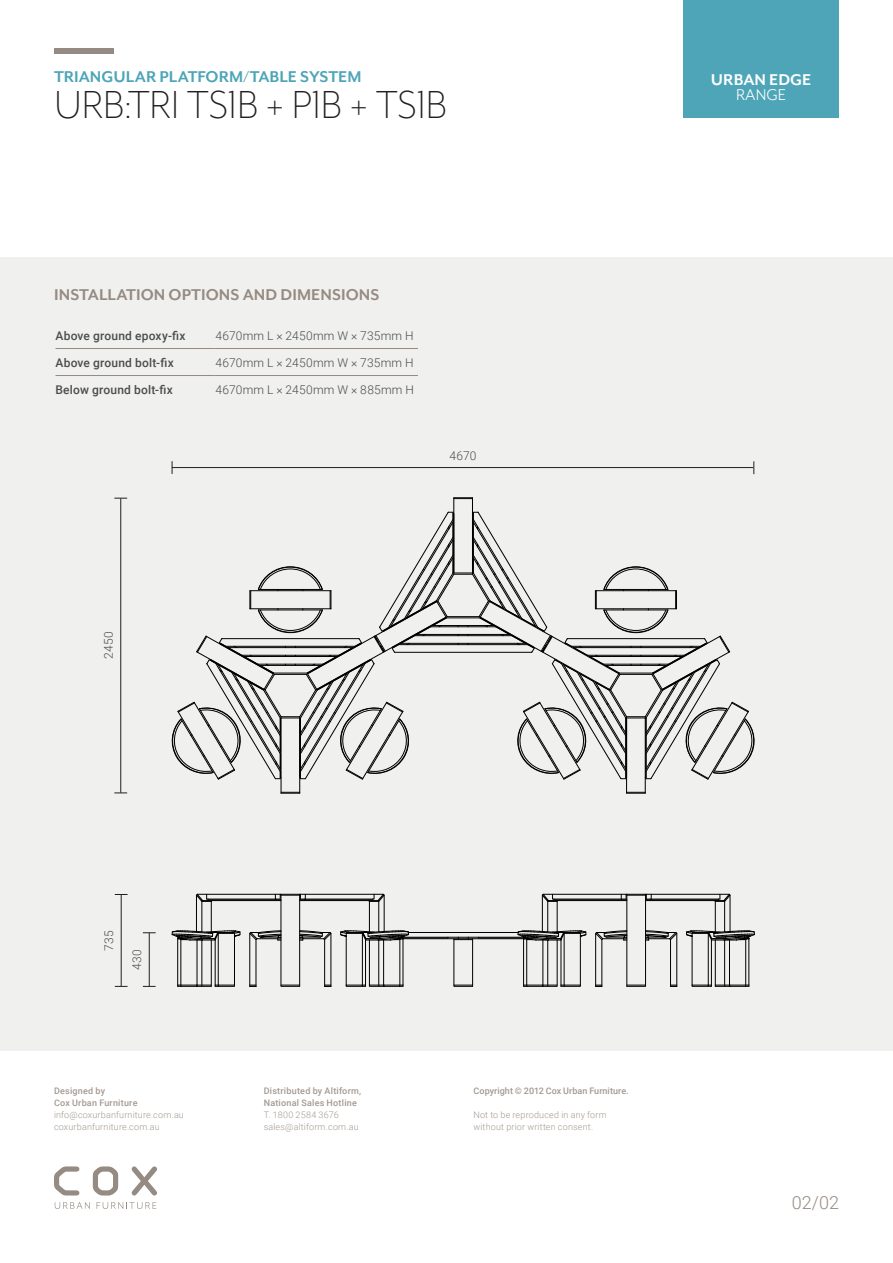
<style>
.page{position:relative;width:893px;height:1263px;background:#fff}
.page>*{position:absolute;margin:0;border:0;box-sizing:border-box;transform-origin:0 0}
.Product_Code_Heading{font:300 45px "Mr Eaves Mod OT";letter-spacing:-.015em;color:#231f20}
.Heading__Uppercase{font:700 18px "Mr Eaves Mod OT";letter-spacing:.005em;color:#958b82}
.Product_Name__Blue{font:700 18px "Mr Eaves Mod OT";color:#4da5b7}
.t1{font:700 18px "Mr Eaves Mod OT";color:#fff}
.t2{font:18px "Mr Eaves Mod OT";color:#fff}
.t3{font:300 18px "Roboto";color:#958b82}
.Body_Copy{font:300 12px "Roboto";letter-spacing:.015em;color:#4b4c4d}
.Body_Copy_Bold__Tabl{font:500 12px "Roboto";letter-spacing:.02em;color:#4b4c4d}
.Product_Measurements{font:300 12px "Roboto";letter-spacing:.015em;color:#4b4c4d}
.Contact_Details_Brow{font:300 9px/12px "Roboto";letter-spacing:.02em;color:#a39991}
.Contact_Details_Brow-2{font:500 9px/12px "Roboto";letter-spacing:.025em;color:#a39991}
</style>
<div class="page">
<div style="left:683px;top:0;width:156px;height:118px;background:#4da5b7"></div>
<div style="left:54px;top:49px;width:60px;height:5px;background:#958b82"></div>
<svg style="left:54px;top:1166px;width:25px;height:29px"></svg>
<svg style="left:93px;top:1166px;width:25px;height:29px"></svg>
<svg style="left:132px;top:1166px;width:25px;height:29px"></svg>
<svg style="left:55px;top:1202px;width:35px;height:7px"></svg>
<svg style="left:97px;top:1202px;width:59px;height:7px"></svg>
<div style="left:0;top:258px;width:893px;height:793px;background:#f0f0ee"></div>
<hr style="left:299px;top:717px;width:1px;height:76px;background:#000">
<hr style="left:281px;top:717px;width:1px;height:76px;background:#000">
<svg style="left:281px;top:792px;width:19px;height:2px"></svg>
<hr style="left:626px;top:717px;width:1px;height:76px;background:#000">
<hr style="left:645px;top:717px;width:1px;height:76px;background:#000">
<svg style="left:627px;top:792px;width:18px;height:2px"></svg>
<svg style="left:171px;top:497px;width:584px;height:282px"></svg>
<hr style="left:403px;top:938px;width:121px;height:1px;background:#000">
<hr style="left:403px;top:937px;width:121px;height:1px;background:#000">
<hr style="left:408px;top:932px;width:110px;height:1px;background:#000">
<hr style="left:203px;top:900px;width:78px;height:1px;background:#000">
<hr style="left:197px;top:894px;width:186px;height:1px;background:#000">
<hr style="left:208px;top:899px;width:73px;height:1px;background:#000">
<svg style="left:196px;top:894px;width:16px;height:7px"></svg>
<hr style="left:196px;top:895px;width:1px;height:36px;background:#000">
<hr style="left:211px;top:901px;width:1px;height:31px;background:#000">
<hr style="left:211px;top:940px;width:1px;height:46px;background:#000">
<hr style="left:202px;top:901px;width:1px;height:31px;background:#000">
<hr style="left:202px;top:940px;width:1px;height:46px;background:#000">
<hr style="left:218px;top:933px;width:1px;height:52px;background:#000">
<hr style="left:177px;top:936px;width:1px;height:49px;background:#000">
<hr style="left:215px;top:940px;width:1px;height:45px;background:#000">
<hr style="left:234px;top:936px;width:1px;height:49px;background:#000">
<hr style="left:181px;top:940px;width:1px;height:45px;background:#000">
<svg style="left:177px;top:985px;width:58px;height:2px"></svg>
<hr style="left:197px;top:940px;width:1px;height:45px;background:#000">
<svg style="left:172px;top:930px;width:68px;height:11px"></svg>
<svg style="left:250px;top:894px;width:198px;height:93px"></svg>
<hr style="left:645px;top:900px;width:79px;height:1px;background:#000">
<hr style="left:543px;top:894px;width:186px;height:1px;background:#000">
<hr style="left:645px;top:899px;width:73px;height:1px;background:#000">
<svg style="left:714px;top:894px;width:16px;height:8px"></svg>
<hr style="left:730px;top:895px;width:1px;height:36px;background:#000">
<hr style="left:715px;top:901px;width:1px;height:31px;background:#000">
<hr style="left:715px;top:940px;width:1px;height:46px;background:#000">
<hr style="left:724px;top:901px;width:1px;height:31px;background:#000">
<hr style="left:724px;top:940px;width:1px;height:46px;background:#000">
<hr style="left:708px;top:933px;width:1px;height:52px;background:#000">
<hr style="left:749px;top:936px;width:1px;height:49px;background:#000">
<hr style="left:711px;top:940px;width:1px;height:45px;background:#000">
<hr style="left:692px;top:936px;width:1px;height:49px;background:#000">
<hr style="left:745px;top:940px;width:1px;height:45px;background:#000">
<svg style="left:692px;top:985px;width:58px;height:2px"></svg>
<hr style="left:729px;top:940px;width:1px;height:45px;background:#000">
<svg style="left:686px;top:930px;width:69px;height:11px"></svg>
<svg style="left:454px;top:894px;width:223px;height:93px"></svg>
<hr style="left:56px;top:348px;width:159px;height:1px;background:#958b82">
<hr style="left:215px;top:348px;width:203px;height:1px;background:#958b82">
<hr style="left:56px;top:375px;width:159px;height:1px;background:#958b82">
<hr style="left:215px;top:375px;width:203px;height:1px;background:#958b82">
<hr style="left:172px;top:467px;width:581px;height:1px;background:#231f20">
<svg style="left:172px;top:461px;width:1px;height:13px"></svg>
<svg style="left:754px;top:461px;width:1px;height:13px"></svg>
<hr style="left:121px;top:498px;width:1px;height:295px;background:#231f20">
<svg style="left:114px;top:793px;width:13px;height:1px"></svg>
<svg style="left:114px;top:498px;width:13px;height:1px"></svg>
<hr style="left:149px;top:933px;width:1px;height:53px;background:#231f20">
<svg style="left:143px;top:986px;width:13px;height:1px"></svg>
<svg style="left:143px;top:932px;width:13px;height:1px"></svg>
<hr style="left:121px;top:895px;width:1px;height:91px;background:#231f20">
<svg style="left:115px;top:986px;width:13px;height:1px"></svg>
<svg style="left:115px;top:894px;width:13px;height:1px"></svg>
<p class="Product_Name__Blue" style="left:54px;top:67px;width:309px">TRIANGULAR PLATFORM/TABLE SYSTEM</p>
<p class="Product_Code_Heading" style="left:54px;top:80px;width:394px">URB:TRI TS1B + P1B + TS1B</p>
<p class="Heading__Uppercase" style="left:54px;top:285px;width:327px">INSTALLATION OPTIONS AND DIMENSIONS</p>
<p class="Body_Copy_Bold__Tabl" style="left:56px;top:327px;width:131px">Above ground epoxy-fix</p>
<p class="Body_Copy" style="left:215px;top:327px;width:200px">4670mm L × 2450mm W × 735mm H</p>
<p class="Body_Copy_Bold__Tabl" style="left:56px;top:354px;width:120px">Above ground bolt-fix</p>
<p class="Body_Copy" style="left:215px;top:354px;width:200px">4670mm L × 2450mm W × 735mm H</p>
<p class="Body_Copy_Bold__Tabl" style="left:56px;top:381px;width:119px">Below ground bolt-fix</p>
<p class="Body_Copy" style="left:215px;top:381px;width:200px">4670mm L × 2450mm W × 885mm H</p>
<p class="Product_Measurements" style="left:449px;top:447px;width:28px">4670</p>
<p class="Product_Measurements" style="left:100px;top:659px;width:29px;rotate:-90deg">2450</p>
<h2 class="t1" style="left:711px;top:69px;width:102px">URBAN EDGE</h2>
<h2 class="t2" style="left:736px;top:85px;width:52px">RANGE</h2>
<p class="Product_Measurements" style="left:101px;top:950px;width:22px;rotate:-90deg">735</p>
<p class="Product_Measurements" style="left:129px;top:970px;width:22px;rotate:-90deg">430</p>
<p class="Contact_Details_Brow-2" style="left:54px;top:1084px;width:85px">Designed by<br>Cox Urban Furniture</p>
<p class="Contact_Details_Brow" style="left:54px;top:1108px;width:131px">info@coxurbanfurniture.com.au coxurbanfurniture.com.au</p>
<p class="Contact_Details_Brow-2" style="left:264px;top:1084px;width:99px">Distributed by Altiform,<br>National Sales Hotline</p>
<p class="Contact_Details_Brow" style="left:264px;top:1108px;width:96px">T. 1800 2584 3676 sales@altiform.com.au</p>
<p class="Contact_Details_Brow-2" style="left:473px;top:1084px;width:157px">Copyright © 2012 Cox Urban Furniture.</p>
<p class="Contact_Details_Brow" style="left:473px;top:1108px;width:135px">Not to be reproduced in any form without prior written consent.</p>
<p class="t3" style="left:792px;top:1190px;width:49px">02/02</p>
</div>
